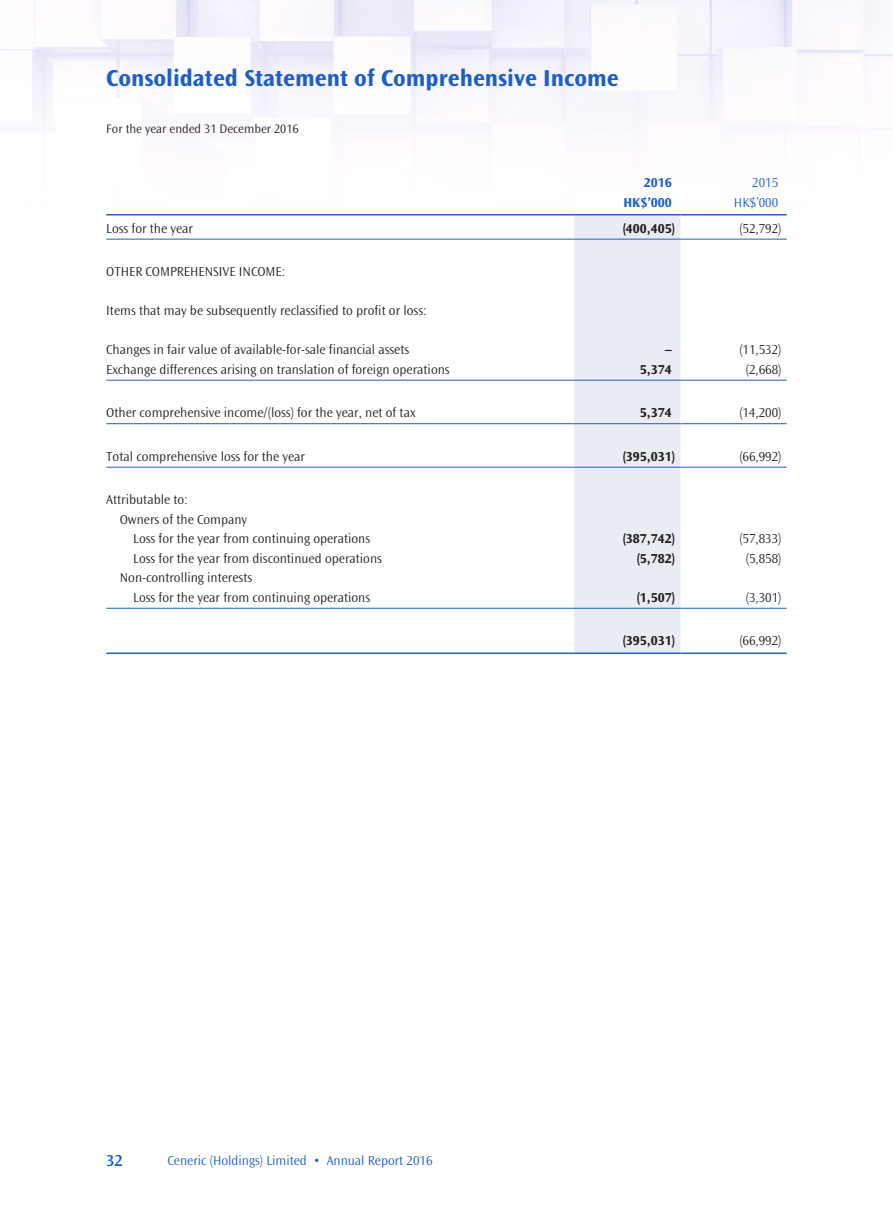
<style>
.page{position:relative;width:893px;height:1212px;background:#fff}
.page>*{position:absolute;margin:0;border:0;box-sizing:border-box;transform-origin:0 0}
.t1{font:700 24px "Ocean Sans Std";color:#1c5fc5}
.t2{font:600 16.5px "Ocean Sans Std";color:#1c5fc5}
._50_Table_txt{font:300 13.5px "Ocean Sans Std";color:#231f20}
._50_Table_txt-2{font:700 13.5px "Ocean Sans Std";color:#231f20}
._50_Table_txt-3{font:300 13.5px "Ocean Sans Std";color:#1c5fc5}
._50_Table_txt-4{font:700 13.5px "Ocean Sans Std";color:#1c5fc5}
.t3{font:300 12.75px "Ocean Sans Std";color:#231f20}
</style>
<div class="page">
<img style="left:0;top:0;width:893px;height:467px">
<div style="left:574px;top:215px;width:106px;height:437px;background:#eaecf3"></div>
<hr style="left:106px;top:214px;width:468px;height:1px;background:#1c5fc5">
<hr style="left:574px;top:214px;width:106px;height:1px;background:#1c5fc5">
<hr style="left:680px;top:214px;width:107px;height:1px;background:#1c5fc5">
<hr style="left:106px;top:239px;width:468px;height:1px;background:#1c5fc5">
<hr style="left:574px;top:239px;width:106px;height:1px;background:#1c5fc5">
<hr style="left:680px;top:239px;width:107px;height:1px;background:#1c5fc5">
<hr style="left:106px;top:380px;width:468px;height:1px;background:#1c5fc5">
<hr style="left:574px;top:380px;width:106px;height:1px;background:#1c5fc5">
<hr style="left:680px;top:380px;width:107px;height:1px;background:#1c5fc5">
<hr style="left:106px;top:423px;width:468px;height:1px;background:#1c5fc5">
<hr style="left:574px;top:423px;width:106px;height:1px;background:#1c5fc5">
<hr style="left:680px;top:423px;width:107px;height:1px;background:#1c5fc5">
<hr style="left:106px;top:467px;width:468px;height:1px;background:#1c5fc5">
<hr style="left:574px;top:467px;width:106px;height:1px;background:#1c5fc5">
<hr style="left:680px;top:467px;width:107px;height:1px;background:#1c5fc5">
<hr style="left:106px;top:608px;width:468px;height:1px;background:#1c5fc5">
<hr style="left:574px;top:608px;width:106px;height:1px;background:#1c5fc5">
<hr style="left:680px;top:608px;width:107px;height:1px;background:#1c5fc5">
<hr style="left:106px;top:652px;width:468px;height:2px;background:#1c5fc5">
<hr style="left:574px;top:652px;width:106px;height:2px;background:#1c5fc5">
<hr style="left:680px;top:652px;width:107px;height:2px;background:#1c5fc5">
<p class="t1" style="left:106px;top:64px;width:514px">Consolidated Statement of Comprehensive Income</p>
<p class="t3" style="left:106px;top:121px;width:194px">For the year ended 31 December 2016</p>
<p class="_50_Table_txt-4" style="left:644px;top:175px;width:30px">2016</p>
<p class="_50_Table_txt-3" style="left:752px;top:175px;width:27px">2015</p>
<p class="_50_Table_txt-4" style="left:623px;top:195px;width:50px">HK$’000</p>
<p class="_50_Table_txt-3" style="left:734px;top:195px;width:46px">HK$’000</p>
<p class="_50_Table_txt" style="left:106px;top:221px;width:88px">Loss for the year</p>
<p class="_50_Table_txt-2" style="left:623px;top:221px;width:54px">(400,405)</p>
<p class="_50_Table_txt" style="left:739px;top:221px;width:44px">(52,792)</p>
<p class="_50_Table_txt" style="left:106px;top:264px;width:181px">OTHER COMPREHENSIVE INCOME:</p>
<p class="_50_Table_txt" style="left:106px;top:303px;width:322px">Items that may be subsequently reclassified to profit or loss:</p>
<p class="_50_Table_txt" style="left:106px;top:342px;width:304px">Changes in fair value of available-for-sale financial assets</p>
<p class="_50_Table_txt-2" style="left:665px;top:342px;width:8px">–</p>
<p class="_50_Table_txt" style="left:739px;top:342px;width:44px">(11,532)</p>
<p class="_50_Table_txt" style="left:106px;top:362px;width:345px">Exchange differences arising on translation of foreign operations</p>
<p class="_50_Table_txt-2" style="left:640px;top:362px;width:33px">5,374</p>
<p class="_50_Table_txt" style="left:746px;top:362px;width:37px">(2,668)</p>
<p class="_50_Table_txt" style="left:106px;top:405px;width:311px">Other comprehensive income/(loss) for the year, net of tax</p>
<p class="_50_Table_txt-2" style="left:640px;top:405px;width:33px">5,374</p>
<p class="_50_Table_txt" style="left:739px;top:405px;width:44px">(14,200)</p>
<p class="_50_Table_txt" style="left:106px;top:449px;width:200px">Total comprehensive loss for the year</p>
<p class="_50_Table_txt-2" style="left:623px;top:449px;width:54px">(395,031)</p>
<p class="_50_Table_txt" style="left:739px;top:449px;width:44px">(66,992)</p>
<p class="_50_Table_txt" style="left:106px;top:492px;width:83px">Attributable to:</p>
<p class="_50_Table_txt" style="left:120px;top:512px;width:129px">Owners of the Company</p>
<p class="_50_Table_txt" style="left:133px;top:531px;width:238px">Loss for the year from continuing operations</p>
<p class="_50_Table_txt-2" style="left:623px;top:531px;width:54px">(387,742)</p>
<p class="_50_Table_txt" style="left:739px;top:531px;width:44px">(57,833)</p>
<p class="_50_Table_txt" style="left:133px;top:551px;width:250px">Loss for the year from discontinued operations</p>
<p class="_50_Table_txt-2" style="left:637px;top:551px;width:40px">(5,782)</p>
<p class="_50_Table_txt" style="left:746px;top:551px;width:37px">(5,858)</p>
<p class="_50_Table_txt" style="left:120px;top:570px;width:134px">Non-controlling interests</p>
<p class="_50_Table_txt" style="left:133px;top:590px;width:238px">Loss for the year from continuing operations</p>
<p class="_50_Table_txt-2" style="left:637px;top:590px;width:40px">(1,507)</p>
<p class="_50_Table_txt" style="left:746px;top:590px;width:37px">(3,301)</p>
<p class="_50_Table_txt-2" style="left:623px;top:633px;width:54px">(395,031)</p>
<p class="_50_Table_txt" style="left:739px;top:633px;width:44px">(66,992)</p>
<p class="t2" style="left:106px;top:1151px;width:18px">32</p>
<p class="_50_Table_txt-3" style="left:168px;top:1153px;width:266px">Ceneric (Holdings) Limited • Annual Report 2016</p>
</div>
